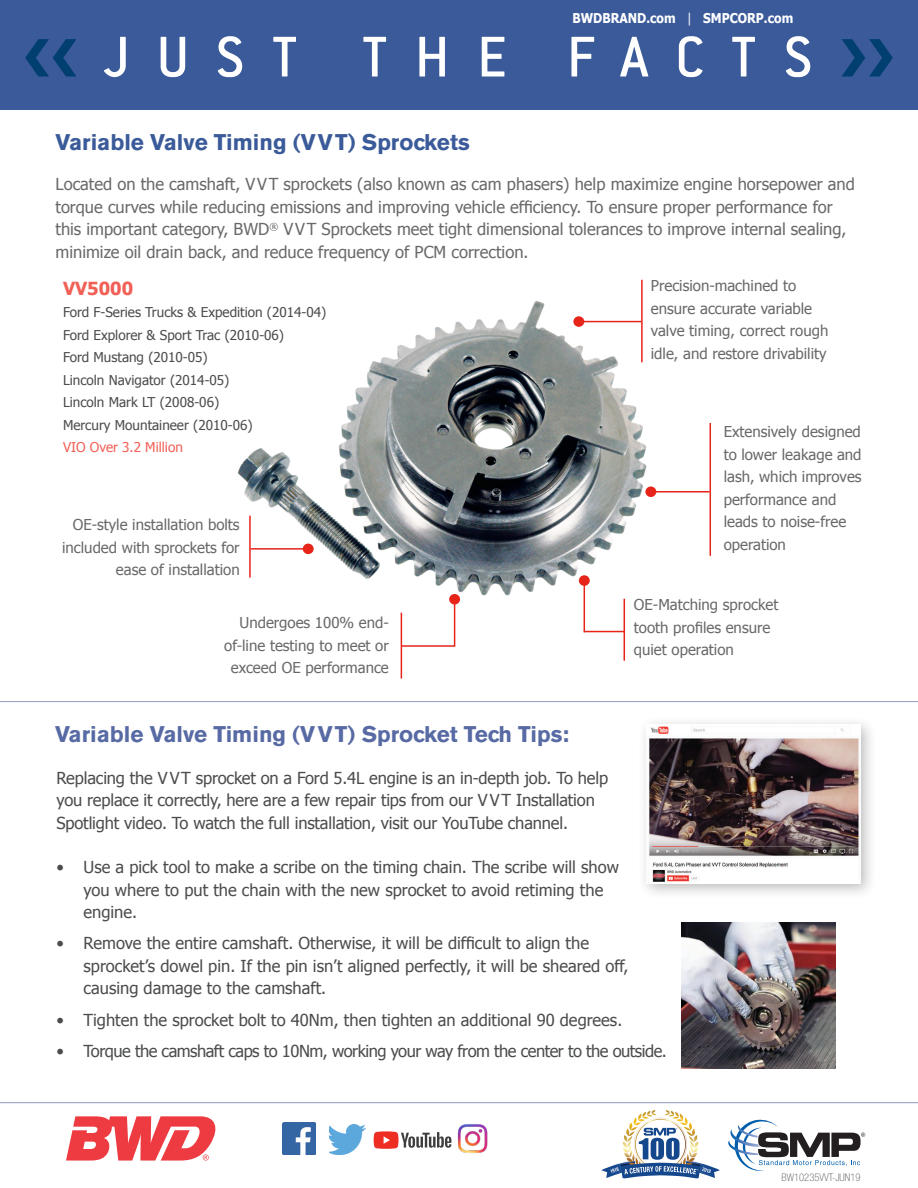
<style>
.page{position:relative;width:918px;height:1188px;background:#fff}
.page>*{position:absolute;margin:0;border:0;box-sizing:border-box;transform-origin:0 0}
.t1{font:63px "Conduit ITC Medium";letter-spacing:.435em;color:#fff}
.t2{font:700 22.5px "Akzidenz Grotesk BE";color:#576aa4}
.t3{font:700 22.5px "Akzidenz Grotesk BE";color:#3a5a99}
.t4{font:700 18px "Tahoma";color:#f16056}
.t5{font:16.5px/22.5px "Tahoma";color:#4b4c4d}
.t6{font:16.5px/22.5px "Tahoma";color:#69696c}
.t7{font:16.5px "Tahoma";letter-spacing:-.03em;color:#4b4c4d}
.t8{font:15px/22.5px "Tahoma";color:#69696c}
.t9{font:13.5px/22.5px "Tahoma";color:#4b4c4d}
.t10{font:700 13.5px "Tahoma";color:#fff;scale:.9 1}
.t11{font:13.5px "Tahoma";color:#f16056}
.Job{font:100 condensed 10.5px "Helvetica Neue LT Std";color:#4b4c4d}
.s1{font-weight:400}
</style>
<div class="page">
<div style="left:0;top:0;width:918px;height:110px;background:#3a5a99"></div>
<hr style="left:0;top:1102px;width:918px;height:1px;background:#9399c3">
<svg style="left:66px;top:1116px;width:150px;height:45px"></svg>
<svg style="left:601px;top:1110px;width:119px;height:69px"></svg>
<img style="left:283px;top:1122px;width:32px;height:33px">
<img style="left:329px;top:1125px;width:36px;height:30px">
<svg style="left:374px;top:1131px;width:77px;height:18px"></svg>
<img style="left:457px;top:1124px;width:30px;height:29px">
<svg style="left:728px;top:1119px;width:137px;height:52px"></svg>
<img style="left:237px;top:301px;width:417px;height:300px">
<hr style="left:251px;top:548px;width:57px;height:2px;background:#e72419">
<hr style="left:249px;top:516px;width:2px;height:62px;background:#e72419">
<hr style="left:584px;top:321px;width:57px;height:1px;background:#e72419">
<hr style="left:641px;top:280px;width:2px;height:82px;background:#e72419">
<hr style="left:454px;top:598px;width:1px;height:49px;background:#e72419">
<hr style="left:401px;top:613px;width:1px;height:66px;background:#e72419">
<hr style="left:401px;top:645px;width:53px;height:2px;background:#e72419">
<hr style="left:584px;top:582px;width:1px;height:50px;background:#e72419">
<hr style="left:624px;top:599px;width:1px;height:62px;background:#e72419">
<hr style="left:584px;top:631px;width:40px;height:1px;background:#e72419">
<img style="left:682px;top:923px;width:153px;height:145px">
<div style="left:638px;top:716px;width:239px;height:185px;background:#231f20;opacity:.3"></div>
<img style="left:647px;top:725px;width:213px;height:159px">
<hr style="left:0;top:701px;width:918px;height:1px;background:#9399c3">
<hr style="left:652px;top:491px;width:58px;height:2px;background:#e72419">
<hr style="left:710px;top:423px;width:1px;height:133px;background:#e72419">
<div style="left:303px;top:544px;width:11px;height:10px;background:#e72419;border-radius:50%"></div>
<div style="left:449px;top:594px;width:11px;height:11px;background:#e72419;border-radius:50%"></div>
<div style="left:579px;top:575px;width:11px;height:11px;background:#e72419;border-radius:50%"></div>
<div style="left:645px;top:487px;width:11px;height:10px;background:#e72419;border-radius:50%"></div>
<div style="left:573px;top:316px;width:11px;height:11px;background:#e72419;border-radius:50%"></div>
<p class="t10" style="left:572px;top:9px;width:247px">BWDBRAND.com <span class="s1">|</span> SMPCORP.com</p>
<h1 class="t1" style="left:103px;top:19px;width:711px">JUST THE FACTS</h1>
<p class="t3" style="left:56px;top:129px;width:416px">Variable Valve Timing (VVT) Sprockets</p>
<p class="t6" style="left:56px;top:172px;width:801px">Located on the camshaft, VVT sprockets (also known as cam phasers) help maximize engine horsepower and torque curves while reducing emissions and improving vehicle efficiency. To ensure proper performance for this important category, BWD<sup>®</sup> VVT Sprockets meet tight dimensional tolerances to improve internal sealing, minimize oil drain back, and reduce frequency of PCM correction.</p>
<p class="t4" style="left:63px;top:276px;width:72px">VV5000</p>
<p class="t8" style="left:651px;top:274px;width:179px">Precision-machined to ensure accurate variable valve timing, correct rough idle, and restore drivability</p>
<p class="t9" style="left:63px;top:301px;width:265px">Ford F-Series Trucks &amp; Expedition (2014-04)</p>
<p class="t9" style="left:63px;top:323px;width:223px">Ford Explorer &amp; Sport Trac (2010-06)</p>
<p class="t9" style="left:63px;top:346px;width:146px">Ford Mustang (2010-05)</p>
<p class="t9" style="left:63px;top:368px;width:168px">Lincoln Navigator (2014-05)</p>
<p class="t9" style="left:63px;top:391px;width:191px">Lincoln Mark LT (2008-06)<br>Mercury Mountaineer (2010-06)</p>
<p class="t11" style="left:63px;top:438px;width:121px">VIO Over 3.2 Million</p>
<p class="t8" style="left:724px;top:420px;width:139px">Extensively designed to lower leakage and lash, which improves performance and leads to noise-free operation</p>
<p class="t8" style="left:62px;top:513px;width:179px;text-align:right">OE-style installation bolts included with sprockets for ease of installation</p>
<p class="t8" style="left:224px;top:611px;width:166px;text-align:right">Undergoes 100% end&shy;of-line testing to meet or exceed OE performance</p>
<p class="t2" style="left:55px;top:721px;width:515px">Variable Valve Timing (VVT) Sprocket Tech Tips:</p>
<p class="t8" style="left:634px;top:593px;width:146px">OE-Matching sprocket tooth profiles ensure quiet operation</p>
<p class="t5" style="left:57px;top:766px;width:553px">Replacing the VVT sprocket on a Ford 5.4L engine is an in-depth job. To help you replace it correctly, here are a few repair tips from our VVT Installation<br>Spotlight video. To watch the full installation, visit our YouTube channel.</p>
<p class="t5" style="left:84px;top:855px;width:537px;text-indent:-27px">• Use a pick tool to make a scribe on the timing chain. The scribe will show you where to put the chain with the new sprocket to avoid retiming the engine.</p>
<p class="t5" style="left:84px;top:931px;width:547px;text-indent:-27px">• Remove the entire camshaft. Otherwise, it will be difficult to align the sprocket’s dowel pin. If the pin isn’t aligned perfectly, it will be sheared off, causing damage to the camshaft.</p>
<p class="t5" style="left:57px;top:1008px;width:567px">• Tighten the sprocket bolt to 40Nm, then tighten an additional 90 degrees.</p>
<p class="t7" style="left:57px;top:1040px;width:612px">• Torque the camshaft caps to 10Nm, working your way from the center to the outside.</p>
<p class="Job" style="left:782px;top:1171px;width:80px">BW10235VVT-JUN19</p>
</div>
